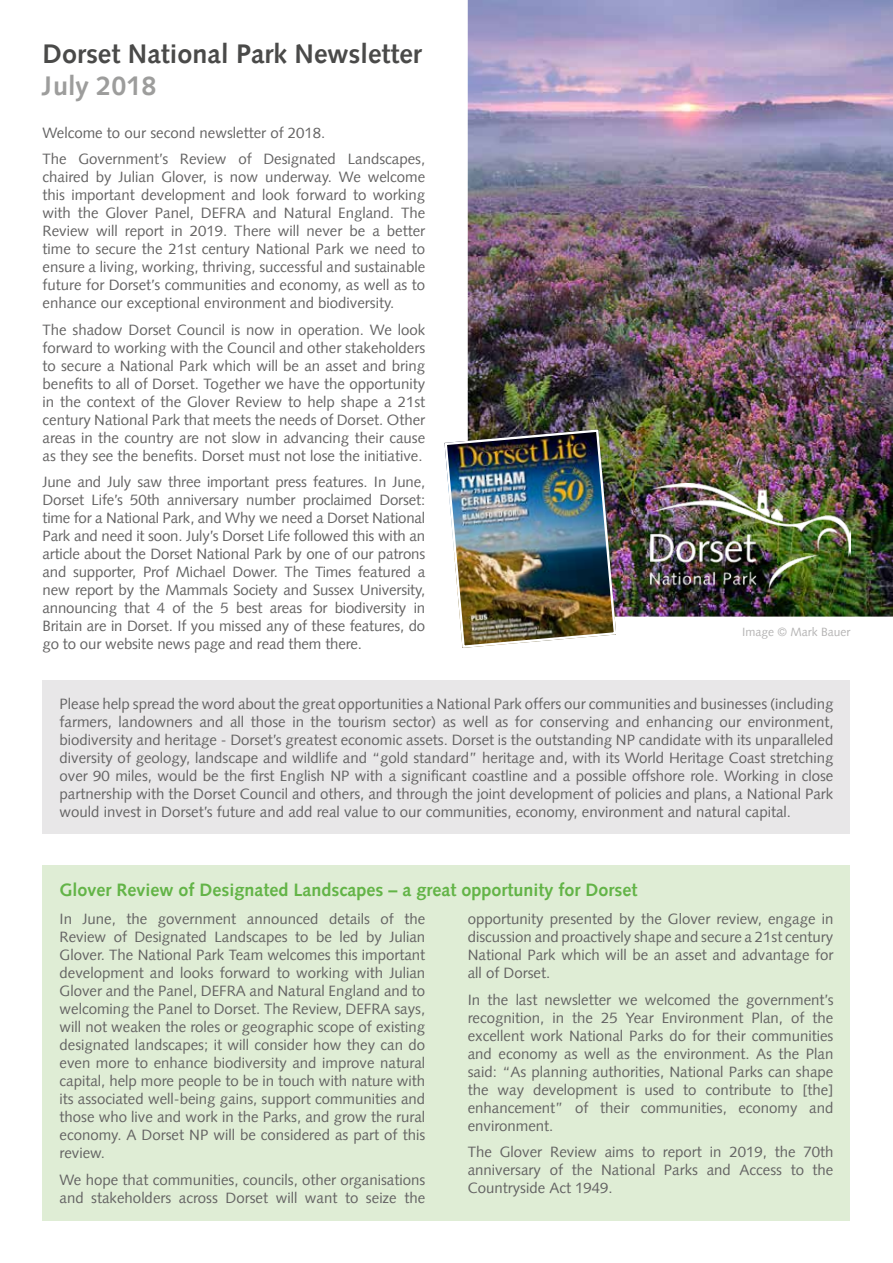
<style>
.page{position:relative;width:893px;height:1263px;background:#fff}
.page>*{position:absolute;margin:0;border:0;box-sizing:border-box;transform-origin:0 0}
.t1{font:700 27px "Syntax LT";color:#4a4a49}
.t2{font:700 27px "Syntax LT";color:#9d9d9c}
.t3{font:700 18px "Syntax LT";color:#63b447}
.t4{font:15px/18px "Syntax LT";color:#646363;text-align:justify}
.t5{font:12px "Syntax LT";color:#b5b4b4}
</style>
<div class="page">
<img style="left:468px;top:0;width:425px;height:617px">
<img style="left:650px;top:483px;width:200px;height:107px">
<div style="left:43px;top:681px;width:807px;height:153px;background:#e8e7e8"></div>
<img style="left:444px;top:428px;width:173px;height:220px">
<div style="left:43px;top:896px;width:807px;height:324px;background:#dfedd5"></div>
<div style="left:43px;top:865px;width:807px;height:48px;background:#dfedd5"></div>
<h1 class="t1" style="left:43px;top:38px;width:381px">Dorset National Park Newsletter</h1>
<h1 class="t2" style="left:43px;top:70px;width:116px">July 2018</h1>
<p class="t4" style="left:43px;top:119px;width:384px;line-height:26.5px">Welcome to our second newsletter of 2018.<br>The Government’s Review of Designated Landscapes,</p>
<p class="t4" style="left:43px;top:168px;width:384px">chaired by Julian Glover, is now underway. We welcome this important development and look forward to working with the Glover Panel, DEFRA and Natural England. The Review will report in 2019. There will never be a better time to secure the 21st century National Park we need to ensure a living, working, thriving, successful and sustainable future for Dorset’s communities and economy, as well as to enhance our exceptional environment and biodiversity.</p>
<p class="t4" style="left:43px;top:321px;width:384px">The shadow Dorset Council is now in operation. We look forward to working with the Council and other stakeholders to secure a National Park which will be an asset and bring benefits to all of Dorset. Together we have the opportunity in the context of the Glover Review to help shape a 21st century National Park that meets the needs of Dorset. Other areas in the country are not slow in advancing their cause as they see the benefits. Dorset must not lose the initiative.</p>
<p class="t4" style="left:43px;top:473px;width:384px">June and July saw three important press features. In June, Dorset Life’s 50th anniversary number proclaimed Dorset: time for a National Park, and Why we need a Dorset National Park and need it soon. July’s Dorset Life followed this with an article about the Dorset National Park by one of our patrons and supporter, Prof Michael Dower. The Times featured a new report by the Mammals Society and Sussex University, announcing that 4 of the 5 best areas for biodiversity in Britain are in Dorset. If you missed any of these features, do go to our website news page and read them there.</p>
<p class="t5" style="left:742px;top:625px;width:110px">Image © Mark Bauer</p>
<p class="t4" style="left:60px;top:695px;width:775px">Please help spread the word about the great opportunities a National Park offers our communities and businesses (including farmers, landowners and all those in the tourism sector) as well as for conserving and enhancing our environment, biodiversity and heritage - Dorset’s greatest economic assets. Dorset is the outstanding NP candidate with its unparalleled diversity of geology, landscape and wildlife and “gold standard” heritage and, with its World Heritage Coast stretching over 90 miles, would be the first English NP with a significant coastline and a possible offshore role. Working in close partnership with the Dorset Council and others, and through the joint development of policies and plans, a National Park would invest in Dorset’s future and add real value to our communities, economy, environment and natural capital.</p>
<p class="t3" style="left:60px;top:879px;width:579px">Glover Review of Designated Landscapes – a great opportunity for Dorset</p>
<p class="t4" style="left:60px;top:910px;width:367px">In June, the government announced details of the Review of Designated Landscapes to be led by Julian Glover. The National Park Team welcomes this important development and looks forward to working with Julian Glover and the Panel, DEFRA and Natural England and to welcoming the Panel to Dorset. The Review, DEFRA says, will not weaken the roles or geographic scope of existing designated landscapes; it will consider how they can do even more to enhance biodiversity and improve natural capital, help more people to be in touch with nature with its associated well-being gains, support communities and those who live and work in the Parks, and grow the rural economy. A Dorset NP will be considered as part of this review.</p>
<p class="t4" style="left:60px;top:1171px;width:367px">We hope that communities, councils, other organisations and stakeholders across Dorset will want to seize the</p>
<p class="t4" style="left:468px;top:910px;width:367px">opportunity presented by the Glover review, engage in discussion and proactively shape and secure a 21st century National Park which will be an asset and advantage for all of Dorset.</p>
<p class="t4" style="left:468px;top:991px;width:367px">In the last newsletter we welcomed the government’s recognition, in the 25 Year Environment Plan, of the excellent work National Parks do for their communities and economy as well as the environment. As the Plan said: “As planning authorities, National Parks can shape the way development is used to contribute to [the] enhancement” of their communities, economy and environment.</p>
<p class="t4" style="left:468px;top:1143px;width:367px">The Glover Review aims to report in 2019, the 70th anniversary of the National Parks and Access to the Countryside Act 1949.</p>
</div>
